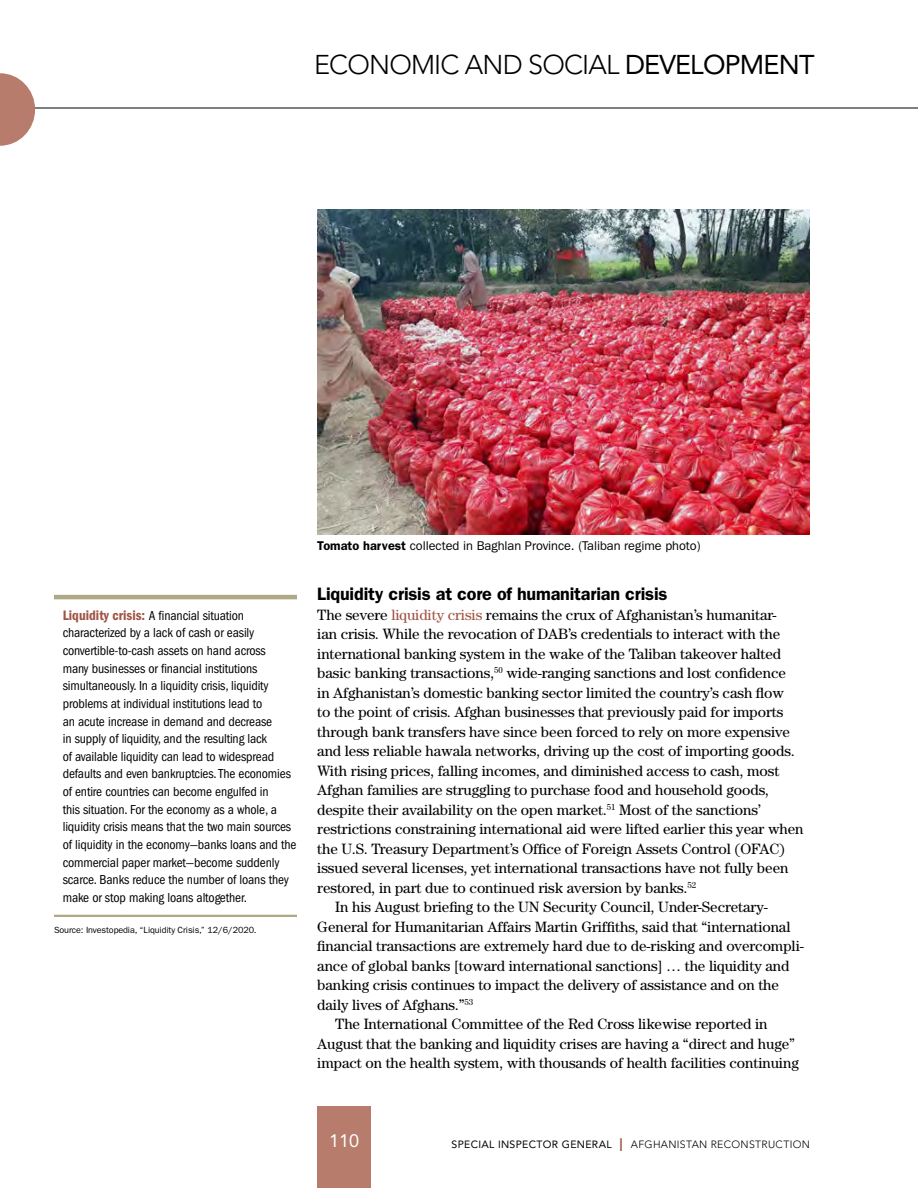
<style>
.page{position:relative;width:918px;height:1188px;background:#fff}
.page>*{position:absolute;margin:0;border:0;box-sizing:border-box;transform-origin:0 0}
.t1{font:300 27px "Avenir LT Std";letter-spacing:-.03em;color:#000}
.t2{font:600 18px "ITC Franklin Gothic Std";letter-spacing:-.01em;color:#000}
.t3{font:18px "Avenir LT Std";color:#fff}
.t4{font:15px "Century Std";letter-spacing:-.005em;color:#000}
.t5{font:condensed 13.5px/17.7px "ITC Franklin Gothic Std";letter-spacing:-.01em;color:#000}
.t6{font:12.75px "ITC Franklin Gothic Std";letter-spacing:-.005em;color:#000}
.t7{font:300 10.5px "Avenir LT Std";letter-spacing:.03em;color:#000}
.t8{font:9px "ITC Franklin Gothic Std";letter-spacing:-.01em;color:#000}
.s1{font-weight:400}
.s2{font-family:"ITC Franklin Gothic Std Dm Cd";font-stretch:normal;font-size:14.25px;color:#a05344}
.s3{font-weight:600}
.s4{color:#a05344}
.s5{font-weight:400;font-size:18px;color:#a05344}
</style>
<div class="page">
<hr style="left:0;top:108px;width:918px;height:1px;background:#000">
<svg style="left:0;top:73px;width:35px;height:73px"></svg>
<div style="left:317px;top:1107px;width:54px;height:81px;background:#b77c6b"></div>
<img style="left:317px;top:209px;width:493px;height:325px">
<hr style="left:54px;top:595px;width:243px;height:4px;background:#afa885">
<hr style="left:54px;top:915px;width:243px;height:2px;background:#afa885">
<h1 class="t1" style="left:314px;top:49px;width:502px">ECONOMIC AND SOCIAL <span class="s1">DEVELOPMENT</span></h1>
<p class="t5" style="left:63px;top:607px;width:235px"><span class="s2">Liquidity crisis:</span> A financial situation characterized by a lack of cash or easily convertible-to-cash assets on hand across<br>many businesses or financial institutions simultaneously. In a liquidity crisis, liquidity problems at individual institutions lead to<br>an acute increase in demand and decrease<br>in supply of liquidity, and the resulting lack<br>of available liquidity can lead to widespread defaults and even bankruptcies. The economies of entire countries can become engulfed in<br>this situation. For the economy as a whole, a liquidity crisis means that the two main sources of liquidity in the economy—banks loans and the commercial paper market—become suddenly scarce. Banks reduce the number of loans they make or stop making loans altogether.</p>
<p class="t8" style="left:54px;top:924px;width:204px">Source: Investopedia, “Liquidity Crisis,” 12/6/2020.</p>
<p class="t6" style="left:317px;top:539px;width:385px"><span class="s3">Tomato harvest</span> collected in Baghlan Province. (Taliban regime photo)</p>
<p class="t2" style="left:317px;top:583px;width:352px">Liquidity crisis at core of humanitarian crisis</p>
<p class="t4" style="left:317px;top:606px;width:461px">The severe <span class="s4">liquidity crisis</span> remains the crux of Afghanistan’s humanitar-</p>
<p class="t4" style="left:317px;top:625px;width:464px">ian crisis. While the revocation of DAB’s credentials to interact with the</p>
<p class="t4" style="left:317px;top:645px;width:466px">international banking system in the wake of the Taliban takeover halted</p>
<p class="t4" style="left:317px;top:664px;width:470px">basic banking transactions,<sup>50</sup> wide-ranging sanctions and lost confidence</p>
<p class="t4" style="left:317px;top:684px;width:468px">in Afghanistan’s domestic banking sector limited the country’s cash flow</p>
<p class="t4" style="left:317px;top:703px;width:468px">to the point of crisis. Afghan businesses that previously paid for imports</p>
<p class="t4" style="left:317px;top:723px;width:474px">through bank transfers have since been forced to rely on more expensive</p>
<p class="t4" style="left:317px;top:742px;width:479px">and less reliable hawala networks, driving up the cost of importing goods.</p>
<p class="t4" style="left:317px;top:762px;width:464px">With rising prices, falling incomes, and diminished access to cash, most</p>
<p class="t4" style="left:317px;top:781px;width:453px">Afghan families are struggling to purchase food and household goods,</p>
<p class="t4" style="left:317px;top:801px;width:446px">despite their availability on the open market.<sup>51</sup> Most of the sanctions’</p>
<p class="t4" style="left:317px;top:820px;width:488px">restrictions constraining international aid were lifted earlier this year when</p>
<p class="t4" style="left:317px;top:840px;width:469px">the U.S. Treasury Department’s Office of Foreign Assets Control (OFAC)</p>
<p class="t4" style="left:317px;top:859px;width:473px">issued several licenses, yet international transactions have not fully been</p>
<p class="t4" style="left:317px;top:879px;width:381px">restored, in part due to continued risk aversion by banks.<sup>52</sup></p>
<p class="t4" style="left:335px;top:898px;width:434px">In his August briefing to the UN Security Council, Under-Secretary-</p>
<p class="t4" style="left:317px;top:918px;width:475px">General for Humanitarian Affairs Martin Griffiths, said that “international</p>
<p class="t4" style="left:317px;top:937px;width:488px">financial transactions are extremely hard due to de-risking and overcompli-</p>
<p class="t4" style="left:317px;top:957px;width:474px">ance of global banks [toward international sanctions] … the liquidity and</p>
<p class="t4" style="left:317px;top:976px;width:463px">banking crisis continues to impact the delivery of assistance and on the</p>
<p class="t4" style="left:317px;top:996px;width:158px">daily lives of Afghans.”<sup>53</sup></p>
<p class="t4" style="left:335px;top:1015px;width:434px">The International Committee of the Red Cross likewise reported in</p>
<p class="t4" style="left:317px;top:1035px;width:479px">August that the banking and liquidity crises are having a “direct and huge”</p>
<p class="t4" style="left:317px;top:1054px;width:483px">impact on the health system, with thousands of health facilities continuing</p>
<p class="t3" style="left:329px;top:1131px;width:32px">110</p>
<p class="t7" style="left:452px;top:1138px;width:360px"><span class="s1">SPECIAL INSPECTOR GENERAL</span> <span class="s5">I</span> AFGHANISTAN RECONSTRUCTION</p>
</div>
